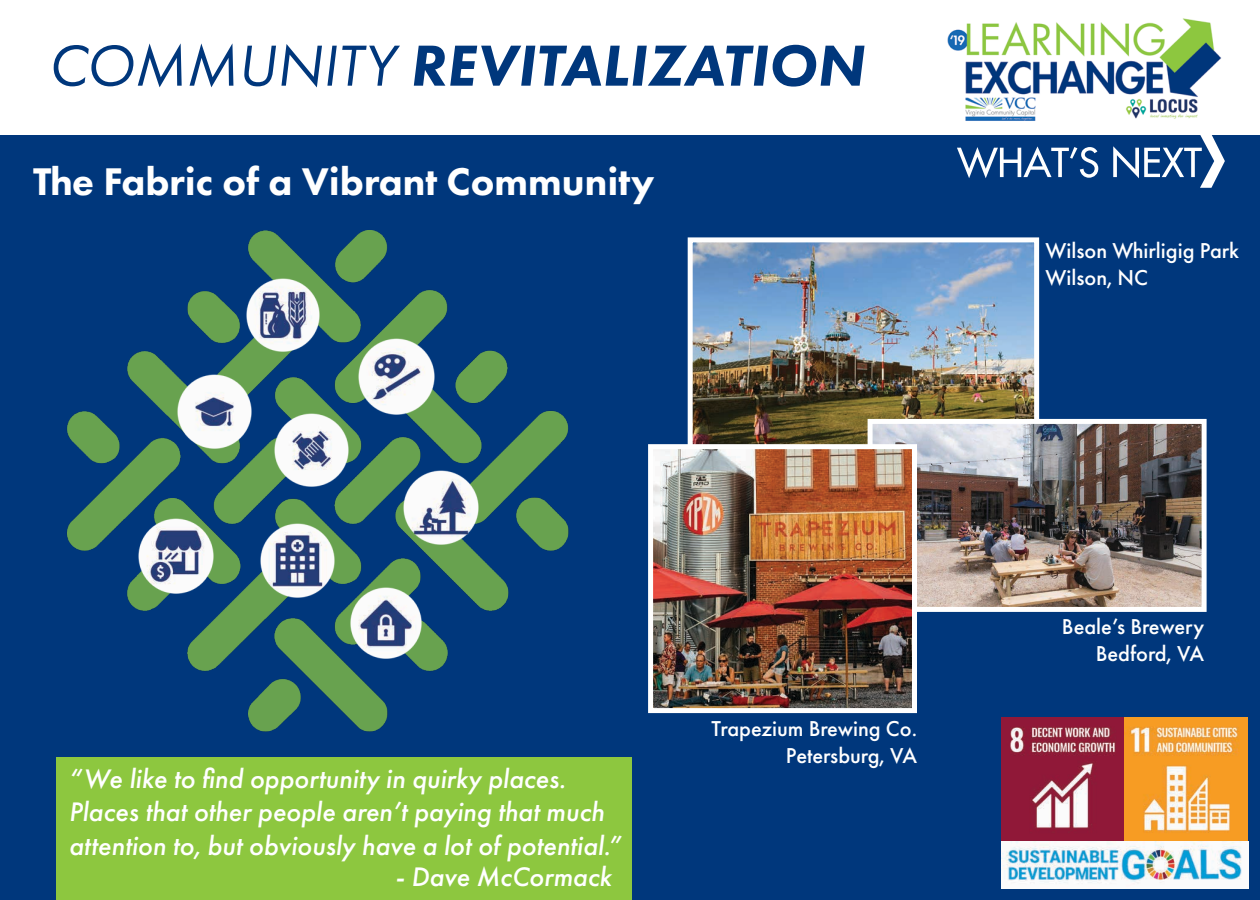
<style>
.page{position:relative;width:1260px;height:900px;background:#00377c}
.page>*{position:absolute;margin:0;border:0;box-sizing:border-box;transform-origin:0 0}
.t1{font:italic 800 60px "Futura PT";color:#00377c}
.t2{font:800 40px "Futura PT";color:#fff}
.t3{font:italic 500 27.75px/33.5px "Futura PT";color:#fff}
.t4{font:500 22.25px/26.8px "Futura PT";color:#fff;text-align:right}
.s1{font-weight:400}
</style>
<div class="page">
<svg style="left:957px;top:146px;width:141px;height:32px"></svg>
<svg style="left:1113px;top:134px;width:112px;height:54px"></svg>
<div style="left:0;top:0;width:1260px;height:134px;background:#fff"></div>
<img style="left:947px;top:18px;width:274px;height:103px">
<img style="left:697px;top:243px;width:336px;height:201px">
<div style="left:688px;top:237px;width:351px;height:236px;border:5px solid #fff"></div>
<img style="left:874px;top:425px;width:327px;height:181px">
<div style="left:868px;top:419px;width:339px;height:193px;border:5px solid #fff"></div>
<img style="left:697px;top:450px;width:214px;height:257px">
<div style="left:648px;top:444px;width:269px;height:269px;border:5px solid #fff"></div>
<div style="left:56px;top:758px;width:576px;height:142px;background:#8dc73f"></div>
<img style="left:1001px;top:718px;width:248px;height:171px">
<img style="left:0;top:134px;width:697px;height:624px">
<img style="left:358px;top:338px;width:78px;height:77px">
<img style="left:176px;top:373px;width:77px;height:77px">
<img style="left:138px;top:517px;width:77px;height:78px">
<img style="left:403px;top:470px;width:76px;height:76px">
<img style="left:260px;top:523px;width:75px;height:75px">
<img style="left:245px;top:277px;width:76px;height:76px">
<img style="left:274px;top:412px;width:75px;height:76px">
<img style="left:349px;top:586px;width:74px;height:73px">
<h1 class="t1" style="left:48px;top:28px;width:817px"><span class="s1">COMMUNITY</span> REVITALIZATION</h1>
<h2 class="t2" style="left:33px;top:156px;width:623px">The Fabric of a Vibrant Community</h2>
<p class="t4" style="left:1046px;top:237px;width:195px;text-align:left">Wilson Whirligig Park<br>Wilson, NC</p>
<p class="t3" style="left:69px;top:762px;width:555px">“We like to find opportunity in quirky places.<br>Places that other people aren’t paying that much attention to, but obviously have a lot of potential.”</p>
<p class="t3" style="left:395px;top:860px;width:218px">- Dave McCormack</p>
<p class="t4" style="left:711px;top:715px;width:207px">Trapezium Brewing Co.<br>Petersburg, VA</p>
<p class="t4" style="left:1062px;top:614px;width:144px">Beale’s Brewery<br>Bedford, VA</p>
</div>
